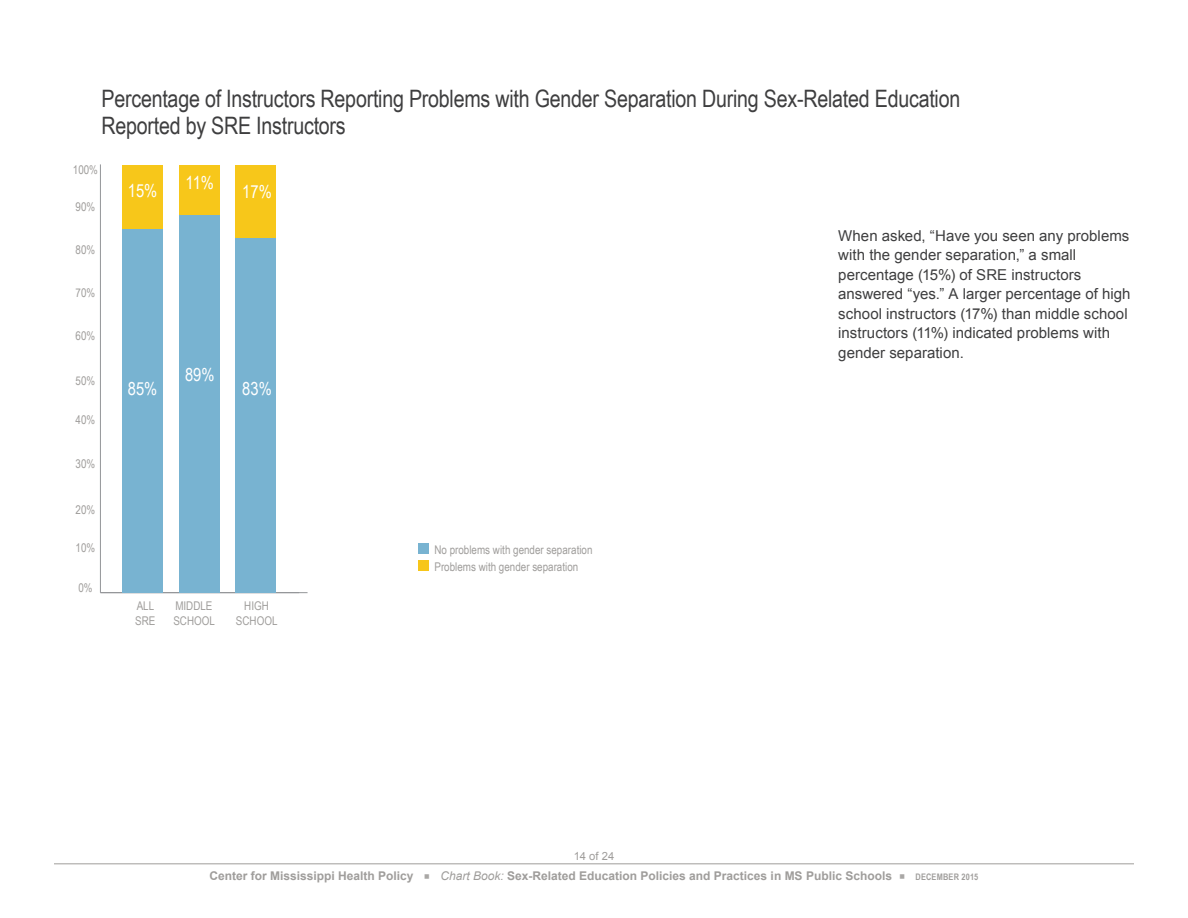
<style>
.page{position:relative;width:1188px;height:918px;background:#fff}
.page>*{position:absolute;margin:0;border:0;box-sizing:border-box;transform-origin:0 0}
.Chart_Titles{font:24px "Arial Narrow";letter-spacing:-.01em;color:#3e3e3f}
.Chart_Axis_Labels{font:18px "Arial Narrow";color:#fff}
.Body_Copy{font:15px/19.5px "Arial";letter-spacing:.005em;color:#3e3e3f}
.t1{font:700 12px "Arial";color:#9f9d9b}
.Chart_Axis_Labels-2{font:12px "Arial Narrow";color:#9f9d9b}
.Key_Labels_for_Chart{font:12px "Arial Narrow";color:#9f9d9b}
.t2{font:11.25px "Arial";color:#9f9d9b}
.t3{font:700 9px "Arial Narrow";letter-spacing:.02em;color:#9f9d9b}
.s1{font-weight:400;font-style:italic}
</style>
<div class="page">
<hr style="left:54px;top:863px;width:1080px;height:1px;background:#9f9d9b">
<hr style="left:100px;top:592px;width:208px;height:1px;background:#939598">
<div style="left:418px;top:544px;width:11px;height:10px;background:#78b3d1"></div>
<div style="left:418px;top:560px;width:11px;height:11px;background:#f7c61a"></div>
<hr style="left:100px;top:164px;width:1px;height:429px;background:#939598">
<div style="left:122px;top:165px;width:41px;height:65px;background:#f7c71a"></div>
<div style="left:179px;top:165px;width:40px;height:51px;background:#f7c71a"></div>
<div style="left:235px;top:165px;width:41px;height:114px;background:#f7c71a"></div>
<div style="left:122px;top:230px;width:41px;height:363px;background:#78b3d1"></div>
<div style="left:179px;top:216px;width:40px;height:377px;background:#78b3d1"></div>
<div style="left:235px;top:238px;width:41px;height:355px;background:#78b3d1"></div>
<p class="Chart_Titles" style="left:102px;top:81px;width:860px">Percentage of Instructors Reporting Problems with Gender Separation During Sex-Related Education</p>
<p class="Chart_Titles" style="left:102px;top:108px;width:246px">Reported by SRE Instructors</p>
<p class="Chart_Axis_Labels-2" style="left:73px;top:160px;width:27px">100%</p>
<p class="Chart_Axis_Labels-2" style="left:76px;top:198px;width:21px">90%</p>
<p class="Chart_Axis_Labels-2" style="left:76px;top:241px;width:21px">80%</p>
<p class="Chart_Axis_Labels-2" style="left:76px;top:284px;width:21px">70%</p>
<p class="Chart_Axis_Labels-2" style="left:76px;top:327px;width:21px">60%</p>
<p class="Chart_Axis_Labels-2" style="left:76px;top:372px;width:21px">50%</p>
<p class="Chart_Axis_Labels-2" style="left:76px;top:411px;width:21px">40%</p>
<p class="Chart_Axis_Labels-2" style="left:76px;top:455px;width:21px">30%</p>
<p class="Chart_Axis_Labels-2" style="left:76px;top:500px;width:21px">20%</p>
<p class="Chart_Axis_Labels-2" style="left:76px;top:539px;width:21px">10%</p>
<p class="Chart_Axis_Labels-2" style="left:78px;top:579px;width:16px">0%</p>
<p class="Chart_Axis_Labels" style="left:128px;top:177px;width:31px">15%</p>
<p class="Chart_Axis_Labels" style="left:186px;top:170px;width:30px">11%</p>
<p class="Chart_Axis_Labels" style="left:242px;top:179px;width:31px">17%</p>
<p class="Chart_Axis_Labels" style="left:128px;top:375px;width:31px">85%</p>
<p class="Chart_Axis_Labels" style="left:185px;top:362px;width:31px">89%</p>
<p class="Chart_Axis_Labels" style="left:242px;top:375px;width:31px">83%</p>
<p class="Chart_Axis_Labels-2" style="left:137px;top:597px;width:19px">ALL</p>
<p class="Chart_Axis_Labels-2" style="left:135px;top:612px;width:22px">SRE</p>
<p class="Chart_Axis_Labels-2" style="left:175px;top:597px;width:39px">MIDDLE</p>
<p class="Chart_Axis_Labels-2" style="left:173px;top:612px;width:43px">SCHOOL</p>
<p class="Chart_Axis_Labels-2" style="left:244px;top:597px;width:26px">HIGH</p>
<p class="Chart_Axis_Labels-2" style="left:236px;top:612px;width:43px">SCHOOL</p>
<p class="Key_Labels_for_Chart" style="left:434px;top:541px;width:160px">No problems with gender separation</p>
<p class="Key_Labels_for_Chart" style="left:434px;top:558px;width:145px">Problems with gender separation</p>
<p class="Body_Copy" style="left:838px;top:226px;width:294px">When asked, “Have you seen any problems with the gender separation,” a small percentage (15%) of SRE instructors answered “yes.” A larger percentage of high school instructors (17%) than middle school instructors (11%) indicated problems with gender separation.</p>
<p class="t2" style="left:574px;top:848px;width:42px">14 of 24</p>
<p class="t1" style="left:210px;top:868px;width:206px">Center for Mississippi Health Policy</p>
<p class="t1" style="left:441px;top:868px;width:453px"><span class="s1">Chart Book:</span> Sex-Related Education Policies and Practices in MS Public Schools</p>
<p class="t3" style="left:916px;top:870px;width:64px">DECEMBER 2015</p>
</div>
